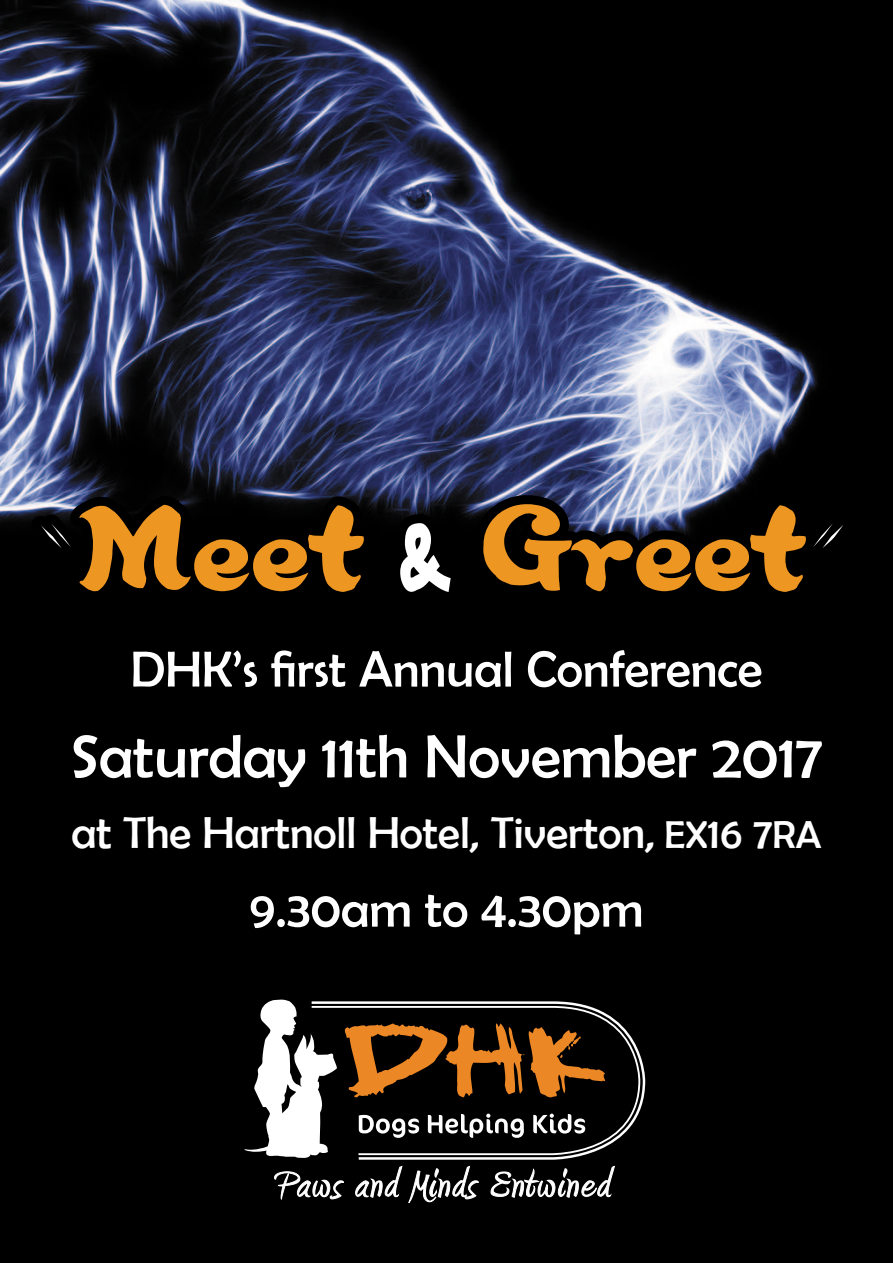
<style>
.page{position:relative;width:893px;height:1263px;background:#000}
.page>*{position:absolute;margin:0;border:0;box-sizing:border-box;transform-origin:0 0}
.t1{font:61.5px "Berlin Sans FB";color:#fff}
.t2{font:51px "Berlin Sans FB";color:#fff}
.t3{font:45px "Berlin Sans FB";color:#fff}
.s1{font-size:39px}
.s2{font-size:43.5px}
</style>
<div class="page">
<img style="left:0;top:0;width:635px;height:265px">
<svg style="left:615px;top:1020px;width:31px;height:121px"></svg>
<svg style="left:244px;top:999px;width:371px;height:204px"></svg>
<svg style="left:0;top:265px;width:818px;height:257px;background:#464e6f"></svg>
<svg style="left:813px;top:524px;width:30px;height:24px"></svg>
<svg style="left:483px;top:504px;width:323px;height:88px"></svg>
<svg style="left:400px;top:523px;width:51px;height:69px"></svg>
<svg style="left:79px;top:505px;width:285px;height:87px"></svg>
<svg style="left:41px;top:524px;width:30px;height:24px"></svg>
<p class="t2" style="left:131px;top:641px;width:633px">DHK’s first Annual Conference</p>
<p class="t1" style="left:70px;top:722px;width:754px">Saturday 11th November 2017</p>
<p class="t3" style="left:72px;top:808px;width:751px">at The Hartnoll Hotel, Tiverton, <span class="s1">EX</span><span class="s2">16 7</span><span class="s1">RA</span></p>
<p class="t2" style="left:249px;top:881px;width:396px">9.30am to 4.30pm</p>
</div>
